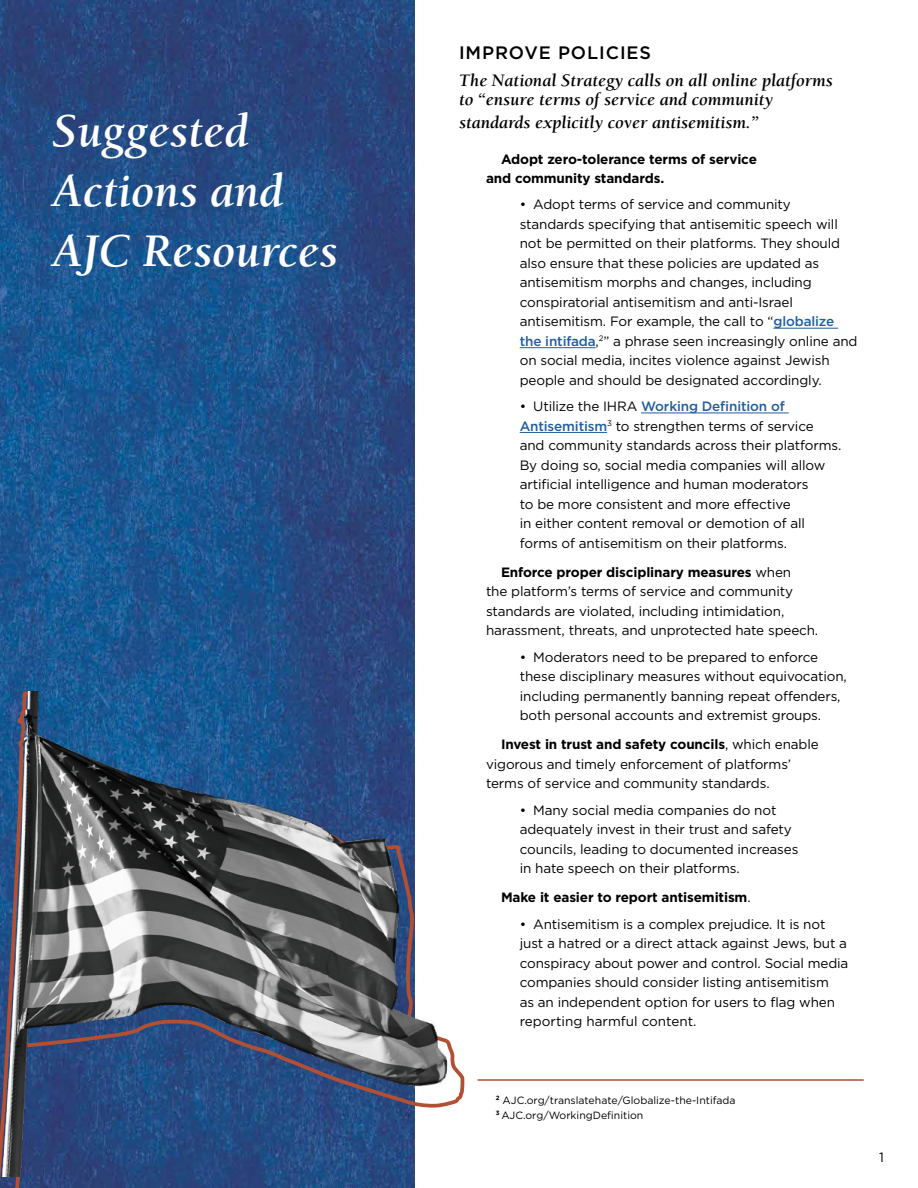
<style>
.page{position:relative;width:918px;height:1188px;background:#fff}
.page>*{position:absolute;margin:0;border:0;box-sizing:border-box;transform-origin:0 0}
.t1{font:italic 700 48px/60px "Berkeley Std";color:#fff}
.t2{font:italic 700 18px/19.5px "Berkeley Std";color:#000}
.t3{font:500 18px "Gotham";letter-spacing:.05em;color:#000}
.t4{font:13.5px/19.5px "Gotham";letter-spacing:-.01em;color:#000}
.t5{font:700 13.5px/19.5px "Gotham";letter-spacing:-.01em;color:#000}
.t6{font:10.5px/15px "Gotham";color:#000}
.s1{font-weight:500;color:#215e9e}
.s2{font-weight:700}
.s3{font-weight:400}
</style>
<div class="page">
<img style="left:0;top:0;width:415px;height:690px">
<svg style="left:0;top:690px;width:465px;height:498px"></svg>
<img style="left:0;top:692px;width:449px;height:484px">
<hr style="left:773px;top:328px;width:65px;height:1px;background:#215e9e">
<hr style="left:520px;top:347px;width:76px;height:1px;background:#215e9e">
<hr style="left:641px;top:413px;width:148px;height:1px;background:#215e9e">
<hr style="left:520px;top:432px;width:87px;height:1px;background:#215e9e">
<hr style="left:478px;top:1079px;width:385px;height:2px;background:#b34f33">
<h1 class="t1" style="left:52px;top:102px;width:287px">Suggested<br>Actions and<br>AJC Resources</h1>
<h2 class="t3" style="left:459px;top:41px;width:194px">IMPROVE POLICIES</h2>
<h2 class="t2" style="left:459px;top:71px;width:375px">The National Strategy calls on all online platforms to “ensure terms of service and community</h2>
<h2 class="t2" style="left:459px;top:113px;width:301px">standards explicitly cover antisemitism.”</h2>
<p class="t5" style="left:486px;top:149px;width:272px;text-indent:15px">Adopt zero-tolerance terms of service and community standards.</p>
<p class="t4" style="left:520px;top:195px;width:339px">• Adopt terms of service and community standards specifying that antisemitic speech will not be permitted on their platforms. They should also ensure that these policies are updated as antisemitism morphs and changes, including conspiratorial antisemitism and anti-Israel antisemitism. For example, the call to “<span class="s1">globalize the intifada</span>,<sup>2</sup>” a phrase seen increasingly online and on social media, incites violence against Jewish people and should be designated accordingly.</p>
<p class="t4" style="left:520px;top:396px;width:323px">• Utilize the IHRA <span class="s1">Working Definition of Antisemitism</span><sup>3</sup> to strengthen terms of service and community standards across their platforms.<br>By doing so, social media companies will allow artificial intelligence and human moderators<br>to be more consistent and more effective<br>in either content removal or demotion of all forms of antisemitism on their platforms.</p>
<p class="t4" style="left:486px;top:562px;width:334px;text-indent:15px"><span class="s2">Enforce proper disciplinary measures</span> when<br>the platform’s terms of service and community standards are violated, including intimidation, harassment, threats, and unprotected hate speech.</p>
<p class="t4" style="left:520px;top:647px;width:329px">• Moderators need to be prepared to enforce these disciplinary measures without equivocation, including permanently banning repeat offenders, both personal accounts and extremist groups.</p>
<p class="t4" style="left:486px;top:735px;width:334px;text-indent:15px"><span class="s2">Invest in trust and safety councils</span>, which enable vigorous and timely enforcement of platforms’ terms of service and community standards.</p>
<p class="t4" style="left:520px;top:800px;width:280px">• Many social media companies do not adequately invest in their trust and safety councils, leading to documented increases in hate speech on their platforms.</p>
<p class="t5" style="left:501px;top:888px;width:251px">Make it easier to report antisemitism<span class="s3">.</span></p>
<p class="t4" style="left:520px;top:914px;width:330px">• Antisemitism is a complex prejudice. It is not just a hatred or a direct attack against Jews, but a conspiracy about power and control. Social media companies should consider listing antisemitism<br>as an independent option for users to flag when reporting harmful content.</p>
<p class="t6" style="left:496px;top:1092px;width:241px"><sup>2</sup> AJC.org/translatehate/Globalize-the-Intifada<br><sup>3</sup> AJC.org/WorkingDefinition</p>
<p class="t4" style="left:879px;top:1147px;width:6px">1</p>
</div>
